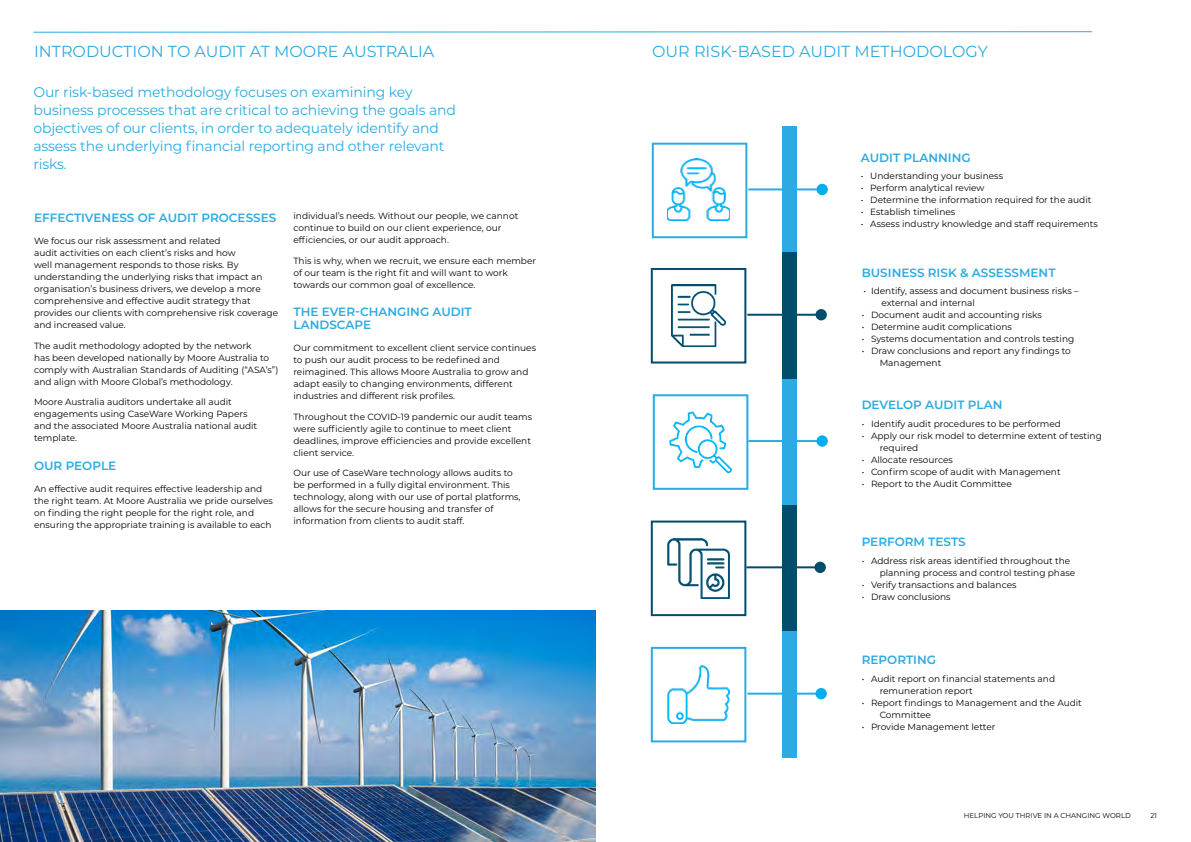
<style>
.page{position:relative;width:1191px;height:842px;background:#fff}
.page>*{position:absolute;margin:0;border:0;box-sizing:border-box;transform-origin:0 0}
.t1{font:16px "Montserrat";color:#2babe2}
.t2{font:14px/18px "Montserrat";letter-spacing:-.01em;color:#2babe2}
.t3{font:600 12px/13px "Montserrat";color:#2babe2}
.t4{font:9px/12px "Montserrat";color:#000}
.t5{font:7px "Montserrat";color:#000}
</style>
<div class="page">
<svg style="left:33px;top:31px;width:1060px;height:2px;background:#94d4ef"></svg>
<div style="left:782px;top:126px;width:15px;height:127px;background:#2babe2"></div>
<div style="left:782px;top:253px;width:15px;height:126px;background:#024c6c"></div>
<div style="left:782px;top:379px;width:15px;height:126px;background:#2babe2"></div>
<div style="left:782px;top:505px;width:15px;height:126px;background:#024c6c"></div>
<div style="left:782px;top:631px;width:15px;height:127px;background:#2babe2"></div>
<div style="left:652px;top:143px;width:95px;height:95px;border:2px solid #2babe2"></div>
<hr style="left:748px;top:188px;width:74px;height:2px;background:#2babe2">
<div style="left:816px;top:184px;width:12px;height:11px;background:#00aeef;border-radius:50%"></div>
<div style="left:651px;top:268px;width:95px;height:95px;border:2px solid #024c6c"></div>
<hr style="left:747px;top:314px;width:74px;height:2px;background:#024c6c">
<div style="left:815px;top:309px;width:12px;height:11px;background:#024c6c;border-radius:50%"></div>
<div style="left:653px;top:394px;width:95px;height:96px;border:2px solid #2babe2"></div>
<hr style="left:748px;top:440px;width:74px;height:2px;background:#2babe2">
<div style="left:816px;top:435px;width:12px;height:12px;background:#00aeef;border-radius:50%"></div>
<div style="left:651px;top:521px;width:95px;height:95px;border:2px solid #024c6c"></div>
<hr style="left:746px;top:566px;width:74px;height:2px;background:#024c6c">
<div style="left:814px;top:562px;width:12px;height:11px;background:#004c6c;border-radius:50%"></div>
<div style="left:651px;top:647px;width:95px;height:95px;border:2px solid #2babe2"></div>
<hr style="left:747px;top:693px;width:74px;height:2px;background:#2babe2">
<div style="left:815px;top:688px;width:12px;height:11px;background:#00aeef;border-radius:50%"></div>
<img style="left:667px;top:158px;width:63px;height:63px">
<img style="left:671px;top:285px;width:54px;height:62px">
<img style="left:669px;top:411px;width:63px;height:62px">
<img style="left:667px;top:538px;width:62px;height:60px">
<img style="left:667px;top:666px;width:62px;height:57px">
<img style="left:0;top:610px;width:595px;height:232px">
<h1 class="t1" style="left:34px;top:41px;width:402px">INTRODUCTION TO AUDIT AT MOORE AUSTRALIA</h1>
<p class="t2" style="left:33px;top:83px;width:424px">Our risk-based methodology focuses on examining key business processes that are critical to achieving the goals and objectives of our clients, in order to adequately identify and assess the underlying financial reporting and other relevant risks.</p>
<h3 class="t3" style="left:34px;top:211px;width:244px">EFFECTIVENESS OF AUDIT PROCESSES</h3>
<p class="t4" style="left:34px;top:234px;width:246px">We focus our risk assessment and related<br>audit activities on each client’s risks and how<br>well management responds to those risks. By understanding the underlying risks that impact an organisation’s business drivers, we develop a more comprehensive and effective audit strategy that provides our clients with comprehensive risk coverage and increased value.</p>
<p class="t4" style="left:34px;top:339px;width:246px">The audit methodology adopted by the network<br>has been developed nationally by Moore Australia to comply with Australian Standards of Auditing (“ASA’s”) and align with Moore Global’s methodology.</p>
<p class="t4" style="left:34px;top:395px;width:225px">Moore Australia auditors undertake all audit engagements using CaseWare Working Papers and the associated Moore Australia national audit template.</p>
<h3 class="t3" style="left:34px;top:458px;width:84px">OUR PEOPLE</h3>
<p class="t4" style="left:34px;top:482px;width:240px">An effective audit requires effective leadership and the right team. At Moore Australia we pride ourselves on finding the right people for the right role, and ensuring the appropriate training is available to each</p>
<p class="t4" style="left:293px;top:210px;width:226px">individual’s needs. Without our people, we cannot continue to build on our client experience, our efficiencies, or our audit approach.</p>
<p class="t4" style="left:293px;top:254px;width:244px">This is why, when we recruit, we ensure each member of our team is the right fit and will want to work towards our common goal of excellence.</p>
<h3 class="t3" style="left:293px;top:305px;width:180px">THE EVER-CHANGING AUDIT<br>LANDSCAPE</h3>
<p class="t4" style="left:293px;top:342px;width:244px">Our commitment to excellent client service continues to push our audit process to be redefined and reimagined. This allows Moore Australia to grow and adapt easily to changing environments, different industries and different risk profiles.</p>
<p class="t4" style="left:293px;top:410px;width:240px">Throughout the COVID-19 pandemic our audit teams were sufficiently agile to continue to meet client deadlines, improve efficiencies and provide excellent client service.</p>
<p class="t4" style="left:293px;top:467px;width:228px">Our use of CaseWare technology allows audits to be performed in a fully digital environment. This technology, along with our use of portal platforms, allows for the secure housing and transfer of information from clients to audit staff.</p>
<h1 class="t1" style="left:652px;top:41px;width:337px">OUR RISK-BASED AUDIT METHODOLOGY</h1>
<h3 class="t3" style="left:861px;top:150px;width:111px">AUDIT PLANNING</h3>
<p class="t4" style="left:861px;top:170px;width:144px">• Understanding your business</p>
<p class="t4" style="left:861px;top:182px;width:125px">• Perform analytical review</p>
<p class="t4" style="left:861px;top:194px;width:232px">• Determine the information required for the audit</p>
<p class="t4" style="left:861px;top:206px;width:96px">• Establish timelines</p>
<p class="t4" style="left:861px;top:218px;width:238px">• Assess industry knowledge and staff requirements</p>
<h3 class="t3" style="left:861px;top:265px;width:195px">BUSINESS RISK &amp; ASSESSMENT</h3>
<p class="t4" style="left:881px;top:285px;width:198px;text-indent:-18px">• Identify, assess and document business risks – external and internal</p>
<p class="t4" style="left:861px;top:309px;width:182px">• Document audit and accounting risks</p>
<p class="t4" style="left:861px;top:321px;width:152px">• Determine audit complications</p>
<p class="t4" style="left:861px;top:333px;width:214px">• Systems documentation and controls testing</p>
<p class="t4" style="left:879px;top:345px;width:193px;text-indent:-18px">• Draw conclusions and report any findings to<br>Management</p>
<h3 class="t3" style="left:861px;top:398px;width:142px">DEVELOP AUDIT PLAN</h3>
<p class="t4" style="left:861px;top:417px;width:201px">• Identify audit procedures to be performed</p>
<p class="t4" style="left:879px;top:429px;width:224px;text-indent:-18px">• Apply our risk model to determine extent of testing required</p>
<p class="t4" style="left:861px;top:453px;width:93px">• Allocate resources</p>
<p class="t4" style="left:861px;top:465px;width:200px">• Confirm scope of audit with Management</p>
<p class="t4" style="left:861px;top:477px;width:152px">• Report to the Audit Committee</p>
<h3 class="t3" style="left:861px;top:535px;width:105px">PERFORM TESTS</h3>
<p class="t4" style="left:879px;top:554px;width:197px;text-indent:-18px">• Address risk areas identified throughout the planning process and control testing phase</p>
<p class="t4" style="left:861px;top:578px;width:156px">• Verify transactions and balances</p>
<p class="t4" style="left:861px;top:590px;width:90px">• Draw conclusions</p>
<h3 class="t3" style="left:861px;top:653px;width:76px">REPORTING</h3>
<p class="t4" style="left:879px;top:672px;width:177px;text-indent:-18px">• Audit report on financial statements and remuneration report</p>
<p class="t4" style="left:879px;top:696px;width:204px;text-indent:-18px">• Report findings to Management and the Audit<br>Committee</p>
<p class="t4" style="left:861px;top:720px;width:135px">• Provide Management letter</p>
<p class="t5" style="left:964px;top:810px;width:168px">HELPING YOU THRIVE IN A CHANGING WORLD</p>
<p class="t5" style="left:1150px;top:810px;width:8px">21</p>
</div>
